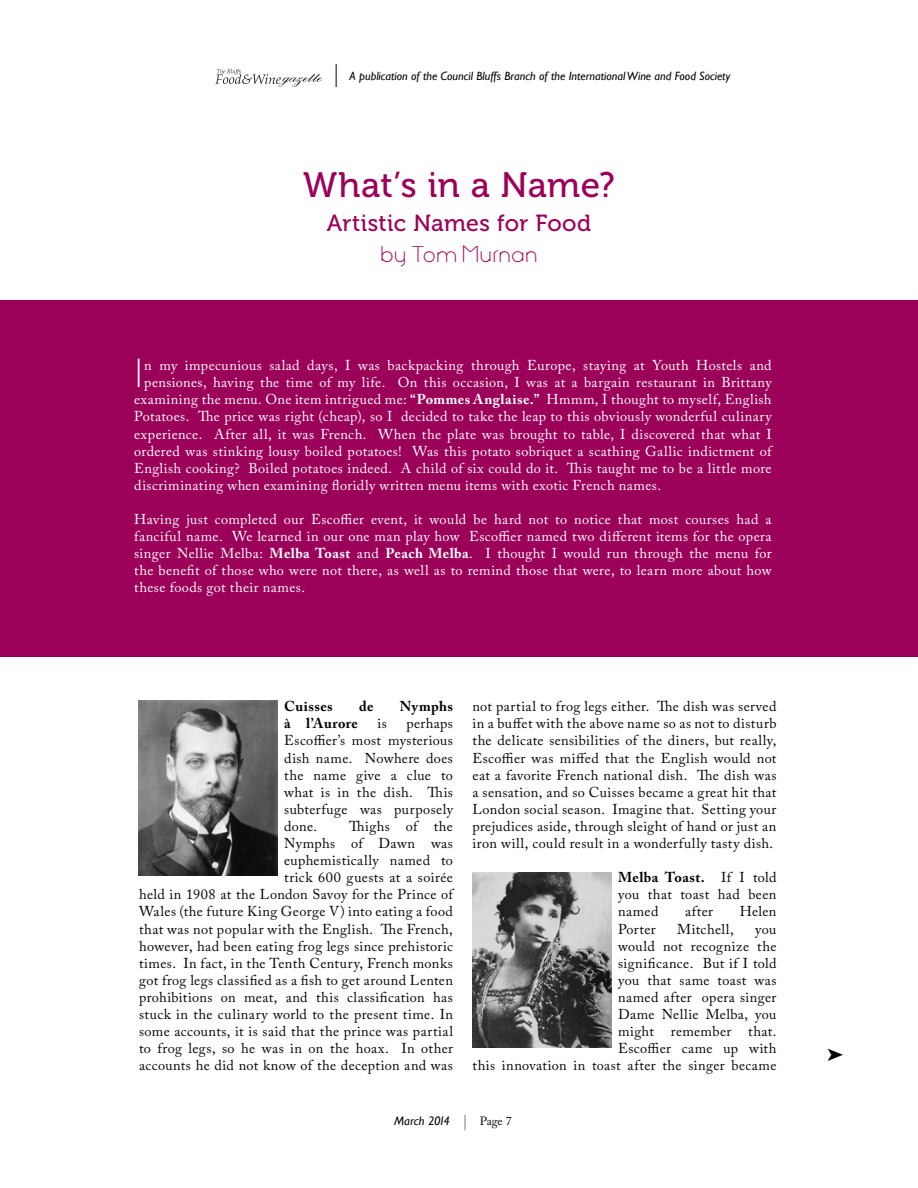
<style>
.page{position:relative;width:918px;height:1188px;background:#fff}
.page>*{position:absolute;margin:0;border:0;box-sizing:border-box;transform-origin:0 0}
.Body_First{font:36px "Aase Font";color:#fff}
.Body{font:35.25px "Museo 500";letter-spacing:.01em;color:#9c0159}
.Body-2{font:23.25px "Museo 500";letter-spacing:.015em;color:#9c0159}
.Body-3{font:20.25px "Aase Font";letter-spacing:.035em;color:#9c0159}
.Body-4{font:14.25px/17.1px "Adobe Caslon Pro";letter-spacing:.025em;color:#040503;text-align:justify}
.Body_First-2{font:14.25px "Adobe Caslon Pro";letter-spacing:.03em;color:#fff}
.Body-5{font:14.25px/17.1px "Adobe Caslon Pro";letter-spacing:.025em;color:#fff;text-align:justify}
.Body-6{font:700 14.25px "Adobe Caslon Pro";letter-spacing:.03em;color:#040503}
.t1{font:italic 12.3px "Gill Sans";color:#040503}
.t2{font:italic 12px "Gill Sans";color:#040503}
.s1{font-weight:700}
.s2{font-family:"Helvetica Neue";font-weight:100;font-style:normal;font-size:15.45px}
.s3{font-family:"Adobe Caslon Pro";font-style:normal;font-size:12px}
</style>
<div class="page">
<div style="left:0;top:301px;width:918px;height:356px;background:#9c0159"></div>
<img style="left:139px;top:701px;width:139px;height:175px">
<img style="left:472px;top:873px;width:139px;height:174px">
<svg style="left:215px;top:69px;width:107px;height:18px"></svg>
<svg style="left:336px;top:64px;width:1px;height:23px"></svg>
<p class="t2" style="left:350px;top:69px;width:382px">A publication of the Council Bluffs Branch of the International Wine and Food Society</p>
<p class="Body" style="left:303px;top:165px;width:313px">What’s in a Name?</p>
<p class="Body-2" style="left:327px;top:210px;width:266px">Artistic Names for Food</p>
<p class="Body-3" style="left:381px;top:242px;width:158px">by Tom Murnan</p>
<p class="Body_First" style="left:134px;top:352px;width:11px">I</p>
<p class="Body_First-2" style="left:144px;top:357px;width:629px">n my impecunious salad days, I was backpacking through Europe, staying at Youth Hostels and</p>
<p class="Body_First-2" style="left:144px;top:374px;width:629px">pensiones, having the time of my life. On this occasion, I was at a bargain restaurant in Brittany</p>
<p class="Body_First-2" style="left:134px;top:391px;width:639px">examining the menu. One item intrigued me: <span class="s1">“Pommes Anglaise.”</span> Hmmm, I thought to myself, English</p>
<p class="Body_First-2" style="left:134px;top:408px;width:639px">Potatoes. The price was right (cheap), so I decided to take the leap to this obviously wonderful culinary</p>
<p class="Body_First-2" style="left:134px;top:425px;width:639px">experience. After all, it was French. When the plate was brought to table, I discovered that what I</p>
<p class="Body_First-2" style="left:134px;top:442px;width:639px">ordered was stinking lousy boiled potatoes! Was this potato sobriquet a scathing Gallic indictment of</p>
<p class="Body_First-2" style="left:134px;top:459px;width:639px">English cooking? Boiled potatoes indeed. A child of six could do it. This taught me to be a little more</p>
<p class="Body_First-2" style="left:134px;top:477px;width:528px">discriminating when examining floridly written menu items with exotic French names.</p>
<p class="Body-5" style="left:134px;top:511px;width:639px">Having just completed our Escoffier event, it would be hard not to notice that most courses had a fanciful name. We learned in our one man play how Escoffier named two different items for the opera singer Nellie Melba: <span class="s1">Melba Toast</span> and <span class="s1">Peach Melba</span>. I thought I would run through the menu for the benefit of those who were not there, as well as to remind those that were, to learn more about how these foods got their names.</p>
<p class="Body-6" style="left:284px;top:698px;width:50px">Cuisses</p>
<p class="Body-6" style="left:359px;top:698px;width:16px">de</p>
<p class="Body-6" style="left:400px;top:698px;width:55px">Nymphs</p>
<p class="Body-6" style="left:284px;top:715px;width:75px">à l’Aurore</p>
<p class="Body-4" style="left:378px;top:715px;width:11px">is</p>
<p class="Body-4" style="left:284px;top:715px;width:170px;text-indent:122px">perhaps Escoffier’s most mysterious dish name. Nowhere does the name give a clue to what is in the dish. This subterfuge was purposely done.</p>
<p class="Body-4" style="left:139px;top:818px;width:315px;text-align:right">Thighs of the<br>Nymphs of Dawn was<br>euphemistically named to<br>trick 600 guests at a soirée<br>held in 1908 at the London Savoy for the Prince of Wales (the future King George V) into eating a food that was not popular with the English. The French, however, had been eating frog legs since prehistoric times. In fact, in the Tenth Century, French monks got frog legs classified as a fish to get around Lenten prohibitions on meat, and this classification has stuck in the culinary world to the present time. In some accounts, it is said that the prince was partial to frog legs, so he was in on the hoax. In other accounts he did not know of the deception and was</p>
<p class="Body-4" style="left:472px;top:698px;width:306px">not partial to frog legs either. The dish was served in a buffet with the above name so as not to disturb the delicate sensibilities of the diners, but really, Escoffier was miffed that the English would not eat a favorite French national dish. The dish was a sensation, and so Cuisses became a great hit that London social season. Imagine that. Setting your prejudices aside, through sleight of hand or just an iron will, could result in a wonderfully tasty dish.</p>
<p class="Body-4" style="left:618px;top:869px;width:160px"><span class="s1">Melba Toast.</span> If I told you that toast had been named</p>
<p class="Body-4" style="left:685px;top:903px;width:30px">after</p>
<p class="Body-4" style="left:740px;top:903px;width:38px">Helen</p>
<p class="Body-4" style="left:618px;top:920px;width:39px">Porter</p>
<p class="Body-4" style="left:677px;top:920px;width:58px">Mitchell,</p>
<p class="Body-4" style="left:472px;top:920px;width:306px;text-align:right">you<br>would not recognize the<br>significance. But if I told<br>you that same toast was<br>named after opera singer<br>Dame Nellie Melba, you<br>might remember that.<br>Escoffier came up with<br>this innovation in toast after the singer became</p>
<p class="t1" style="left:394px;top:1114px;width:119px">March 2014 <span class="s2">|</span> <span class="s3">Page 7</span></p>
</div>
